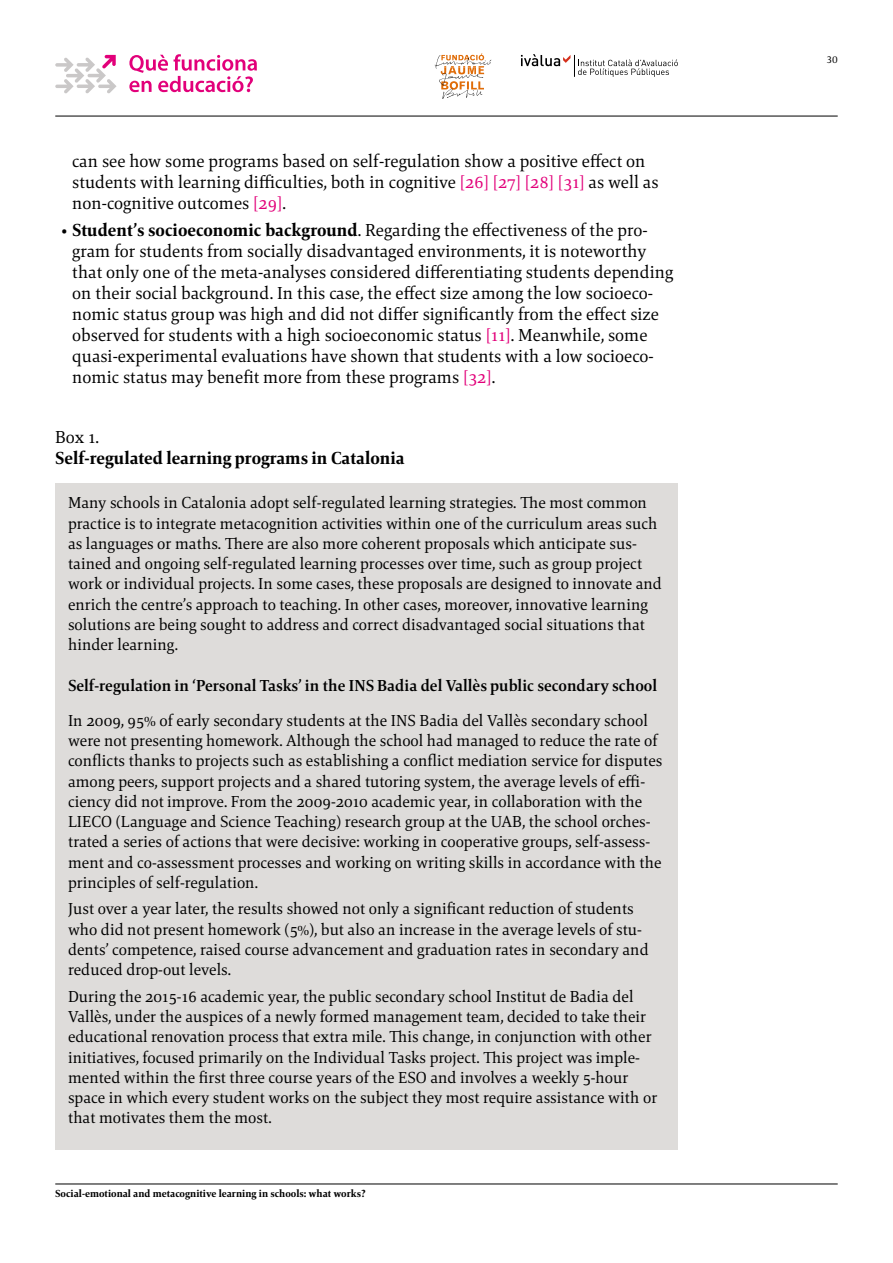
<style>
.page{position:relative;width:893px;height:1263px;background:#fff}
.page>*{position:absolute;margin:0;border:0;box-sizing:border-box;transform-origin:0 0}
.t1{font:18px/21px "Mangan Nova";color:#000}
.t2{font:800 18px "Mangan Nova";color:#000}
.t3{font:16.5px/20.2px "Mangan Nova";color:#000}
.t4{font:700 16.5px "Mangan Nova";color:#000}
.t5{font:800 10.5px "Mangan Nova";color:#000}
.t6{font:10.5px "Mangan Nova";color:#000}
.s1{color:#e2007a}
.s2{font-weight:800}
</style>
<div class="page">
<hr style="left:55px;top:1184px;width:783px;height:1px;background:#000">
<hr style="left:55px;top:116px;width:783px;height:1px;background:#000">
<svg style="left:55px;top:55px;width:62px;height:39px"></svg>
<svg style="left:129px;top:54px;width:128px;height:38px"></svg>
<svg style="left:435px;top:53px;width:56px;height:46px"></svg>
<svg style="left:521px;top:54px;width:157px;height:23px"></svg>
<div style="left:55px;top:483px;width:623px;height:667px;background:#dedcda"></div>
<p class="t1" style="left:72px;top:150px;width:588px">can see how some programs based on self-regulation show a positive effect on students with learning difficulties, both in cognitive <span class="s1">[26] [27] [28] [31]</span> as well as non-cognitive outcomes <span class="s1">[29]</span>.</p>
<p class="t1" style="left:72px;top:219px;width:602px;text-indent:-11px">• <span class="s2">Student’s socioeconomic background</span>. Regarding the effectiveness of the pro&shy;gram for students from socially disadvantaged environments, it is noteworthy that only one of the meta-analyses considered differentiating students depending on their social background. In this case, the effect size among the low socioeco&shy;nomic status group was high and did not differ significantly from the effect size observed for students with a high socioeconomic status <span class="s1">[11]</span>. Meanwhile, some quasi-experimental evaluations have shown that students with a low socioeco&shy;nomic status may benefit more from these programs <span class="s1">[32]</span>.</p>
<p class="t1" style="left:55px;top:427px;width:45px">Box 1.</p>
<p class="t2" style="left:55px;top:446px;width:351px">Self-regulated learning programs in Catalonia</p>
<p class="t3" style="left:68px;top:493px;width:595px">Many schools in Catalonia adopt self-regulated learning strategies. The most common practice is to integrate metacognition activities within one of the curriculum areas such as languages or maths. There are also more coherent proposals which anticipate sus&shy;tained and ongoing self-regulated learning processes over time, such as group project work or individual projects. In some cases, these proposals are designed to innovate and enrich the centre’s approach to teaching. In other cases, moreover, innovative learning solutions are being sought to address and correct disadvantaged social situations that hinder learning.</p>
<p class="t4" style="left:68px;top:674px;width:591px">Self-regulation in ‘Personal Tasks’ in the INS Badia del Vallès public secondary school</p>
<p class="t3" style="left:68px;top:710px;width:596px">In 2009, 95% of early secondary students at the INS Badia del Vallès secondary school were not presenting homework. Although the school had managed to reduce the rate of conflicts thanks to projects such as establishing a conflict mediation service for disputes among peers, support projects and a shared tutoring system, the average levels of effi&shy;ciency did not improve. From the 2009-2010 academic year, in collaboration with the LIECO (Language and Science Teaching) research group at the UAB, the school orches&shy;trated a series of actions that were decisive: working in cooperative groups, self-assess&shy;ment and co-assessment processes and working on writing skills in accordance with the principles of self-regulation.</p>
<p class="t3" style="left:68px;top:899px;width:582px">Just over a year later, the results showed not only a significant reduction of students who did not present homework (5%), but also an increase in the average levels of stu&shy;dents’ competence, raised course advancement and graduation rates in secondary and reduced drop-out levels.</p>
<p class="t3" style="left:68px;top:986px;width:591px">During the 2015-16 academic year, the public secondary school Institut de Badia del Vallès, under the auspices of a newly formed management team, decided to take their educational renovation process that extra mile. This change, in conjunction with other initiatives, focused primarily on the Individual Tasks project. This project was imple&shy;mented within the first three course years of the ESO and involves a weekly 5-hour space in which every student works on the subject they most require assistance with or that motivates them the most.</p>
<p class="t5" style="left:55px;top:1187px;width:312px">Social-emotional and metacognitive learning in schools: what works?</p>
<p class="t6" style="left:827px;top:53px;width:12px">30</p>
</div>
